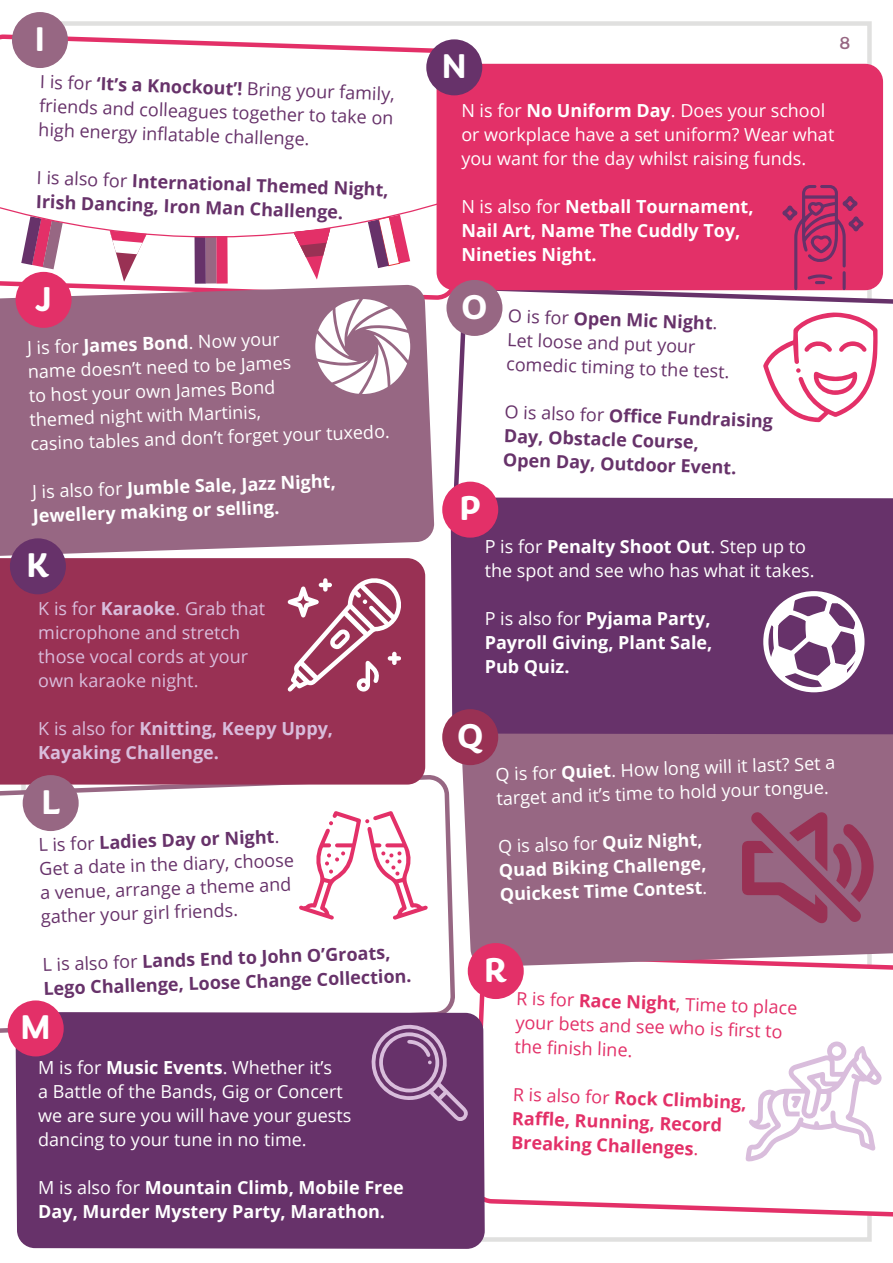
<style>
.page{position:relative;width:893px;height:1263px;background:#fff}
.page>*{position:absolute;margin:0;border:0;box-sizing:border-box;transform-origin:0 0}
.t1{font:700 35.55px "Congenial";color:#fff}
.t2{font:18px/24px "Open Sans";color:#fff}
.t3{font:700 18px/24px "Open Sans";color:#fff}
.t4{font:18px/24px "Open Sans";color:#67326a}
.t5{font:700 18px/24px "Open Sans";color:#67326a}
.t6{font:18px/24px "Open Sans";color:#d9bddc}
.t7{font:18px/24px "Open Sans";color:#e33068}
.t8{font:700 18px/24px "Open Sans";color:#e33068}
.t9{font:700 18px/24px "Open Sans";color:#d9bddc}
.t10{font:18px "Congenial";color:#976783}
.s1{font-weight:700}
.s2{font-weight:400}
</style>
<div class="page">
<svg style="left:0;top:33px;width:464px;height:267px"></svg>
<svg style="left:470px;top:967px;width:423px;height:253px"></svg>
<svg style="left:0;top:777px;width:453px;height:254px"></svg>
<svg style="left:452px;top:284px;width:441px;height:212px"></svg>
<div style="left:0;top:285px;width:434px;height:272px;background:#976783"></div>
<div style="left:462px;top:734px;width:431px;height:233px;background:#976783"></div>
<div style="left:16px;top:1012px;width:469px;height:237px;background:#67326a"></div>
<div style="left:451px;top:497px;width:442px;height:237px;background:#67326a"></div>
<div style="left:0;top:558px;width:425px;height:226px;background:#993154"></div>
<div style="left:437px;top:64px;width:446px;height:226px;background:#e33068;border-radius:18px"></div>
<div style="left:12px;top:12px;width:56px;height:56px;background:#976783;border-radius:50%"></div>
<div style="left:205px;top:236px;width:12px;height:47px;background:#976783"></div>
<div style="left:216px;top:236px;width:12px;height:48px;background:#e33068"></div>
<div style="left:195px;top:236px;width:11px;height:48px;background:#67326a"></div>
<svg style="left:0;top:197px;width:440px;height:85px"></svg>
<svg style="left:315px;top:299px;width:95px;height:95px"></svg>
<div style="left:16px;top:272px;width:56px;height:56px;background:#e33068;border-radius:50%"></div>
<div style="left:10px;top:538px;width:56px;height:56px;background:#67326a;border-radius:50%"></div>
<div style="left:426px;top:39px;width:56px;height:56px;background:#67326a;border-radius:50%"></div>
<svg style="left:288px;top:578px;width:113px;height:114px"></svg>
<div style="left:23px;top:775px;width:56px;height:56px;background:#976783;border-radius:50%"></div>
<div style="left:446px;top:280px;width:56px;height:56px;background:#976783;border-radius:50%"></div>
<svg style="left:299px;top:811px;width:129px;height:109px"></svg>
<div style="left:8px;top:1000px;width:56px;height:56px;background:#e33068;border-radius:50%"></div>
<svg style="left:368px;top:1021px;width:100px;height:100px;background:#7d4d80"></svg>
<svg style="left:782px;top:185px;width:82px;height:105px"></svg>
<svg style="left:763px;top:312px;width:115px;height:110px"></svg>
<div style="left:442px;top:482px;width:56px;height:56px;background:#e33068;border-radius:50%"></div>
<svg style="left:763px;top:591px;width:101px;height:101px"></svg>
<div style="left:442px;top:709px;width:56px;height:56px;background:#993154;border-radius:50%"></div>
<svg style="left:742px;top:812px;width:133px;height:113px;background:#97506f"></svg>
<div style="left:468px;top:943px;width:56px;height:56px;background:#e33068;border-radius:50%"></div>
<svg style="left:745px;top:1041px;width:137px;height:120px"></svg>
<h1 class="t1" style="left:35px;top:16px;width:12px">I</h1>
<p class="t4" style="left:41px;top:69px;width:356px;text-align:justify;rotate:2deg">I is for <span class="s1">‘It’s a Knockout’!</span> Bring your family, friends and colleagues together to take on high energy infl atable challenge.</p>
<p class="t5" style="left:37px;top:165px;width:354px;rotate:2deg"><span class="s2">I is also for</span> International Themed Night,<br>Irish Dancing, Iron Man Challenge.</p>
<h1 class="t1" style="left:35px;top:276px;width:19px">J</h1>
<p class="t2" style="left:27px;top:335px;width:361px;rotate:-2deg">J is for <span class="s1">James Bond</span>. Now your<br>name doesn’t need to be James<br>to host your own James Bond<br>themed night with Martinis,<br>casino tables and don’t forget your tuxedo.</p>
<p class="t3" style="left:32px;top:479px;width:305px;rotate:-2deg"><span class="s2">J is also for</span> Jumble Sale, Jazz Night,<br>Jewellery making or selling.</p>
<h1 class="t1" style="left:26px;top:543px;width:25px">K</h1>
<p class="t6" style="left:38px;top:595px;width:228px">K is for <span class="s1">Karaoke</span>. Grab that microphone and stretch those vocal cords at your own karaoke night.</p>
<p class="t9" style="left:38px;top:715px;width:296px"><span class="s2">K is also for</span> Knitting, Keepy Uppy,<br>Kayaking Challenge.</p>
<h1 class="t1" style="left:41px;top:779px;width:21px">L</h1>
<p class="t4" style="left:38px;top:832px;width:256px;rotate:-2deg">L is for <span class="s1">Ladies Day or Night</span>.<br>Get a date in the diary, choose a venue, arrange a theme and gather your girl friends.</p>
<p class="t5" style="left:42px;top:952px;width:370px;rotate:-2deg"><span class="s2">L is also for</span> Lands End to John O’Groats,<br>Lego Challenge, Loose Change Collection.</p>
<h1 class="t1" style="left:20px;top:1005px;width:32px">M</h1>
<p class="t2" style="left:38px;top:1055px;width:315px">M is for <span class="s1">Music Events</span>. Whether it’s<br>a Battle of the Bands, Gig or Concert we are sure you will have your guests dancing to your tune in no time.</p>
<p class="t3" style="left:38px;top:1175px;width:367px"><span class="s2">M is also for</span> Mountain Climb, Mobile Free<br>Day, Murder Mystery Party, Marathon.</p>
<h1 class="t1" style="left:442px;top:44px;width:27px">N</h1>
<p class="t10" style="left:839px;top:32px;width:12px">8</p>
<p class="t2" style="left:461px;top:98px;width:374px">N is for <span class="s1">No Uniform Day</span>. Does your school or workplace have a set uniform? Wear what you want for the day whilst raising funds.</p>
<p class="t3" style="left:461px;top:194px;width:294px"><span class="s2">N is also for</span> Netball Tournament,<br>Nail Art, Name The Cuddly Toy,<br>Nineties Night.</p>
<h1 class="t1" style="left:462px;top:284px;width:27px">O</h1>
<h1 class="t1" style="left:459px;top:486px;width:24px">P</h1>
<p class="t4" style="left:509px;top:303px;width:225px;rotate:2deg">O is for <span class="s1">Open Mic Night</span>.<br>Let loose and put your comedic timing to the test.</p>
<p class="t5" style="left:505px;top:399px;width:270px;rotate:2deg"><span class="s2">O is also for</span> Offi ce Fundraising<br>Day, Obstacle Course,<br>Open Day, Outdoor Event.</p>
<p class="t2" style="left:485px;top:534px;width:331px">P is for <span class="s1">Penalty Shoot Out</span>. Step up to the spot and see who has what it takes.</p>
<p class="t3" style="left:485px;top:606px;width:229px;text-align:justify"><span class="s2">P is also for</span> Pyjama Party, Payroll Giving, Plant Sale, Pub Quiz.</p>
<h1 class="t1" style="left:457px;top:713px;width:28px">Q</h1>
<p class="t2" style="left:495px;top:762px;width:341px;rotate:-2deg">Q is for <span class="s1">Quiet</span>. How long will it last? Set a target and it’s time to hold your tongue.</p>
<p class="t3" style="left:498px;top:834px;width:209px;rotate:-2deg"><span class="s2">Q is also for</span> Quiz Night,<br>Quad Biking Challenge,<br>Quickest Time Contest<span class="s2">.</span></p>
<h1 class="t1" style="left:484px;top:947px;width:25px">R</h1>
<p class="t7" style="left:517px;top:985px;width:283px;rotate:2deg">R is for <span class="s1">Race Night</span>, Time to place your bets and see who is fi rst to the fi nish line.</p>
<p class="t8" style="left:513px;top:1081px;width:235px;rotate:2deg"><span class="s2">R is also for</span> Rock Climbing,<br>Raffl e, Running, Record<br>Breaking Challenges<span class="s2">.</span></p>
</div>
